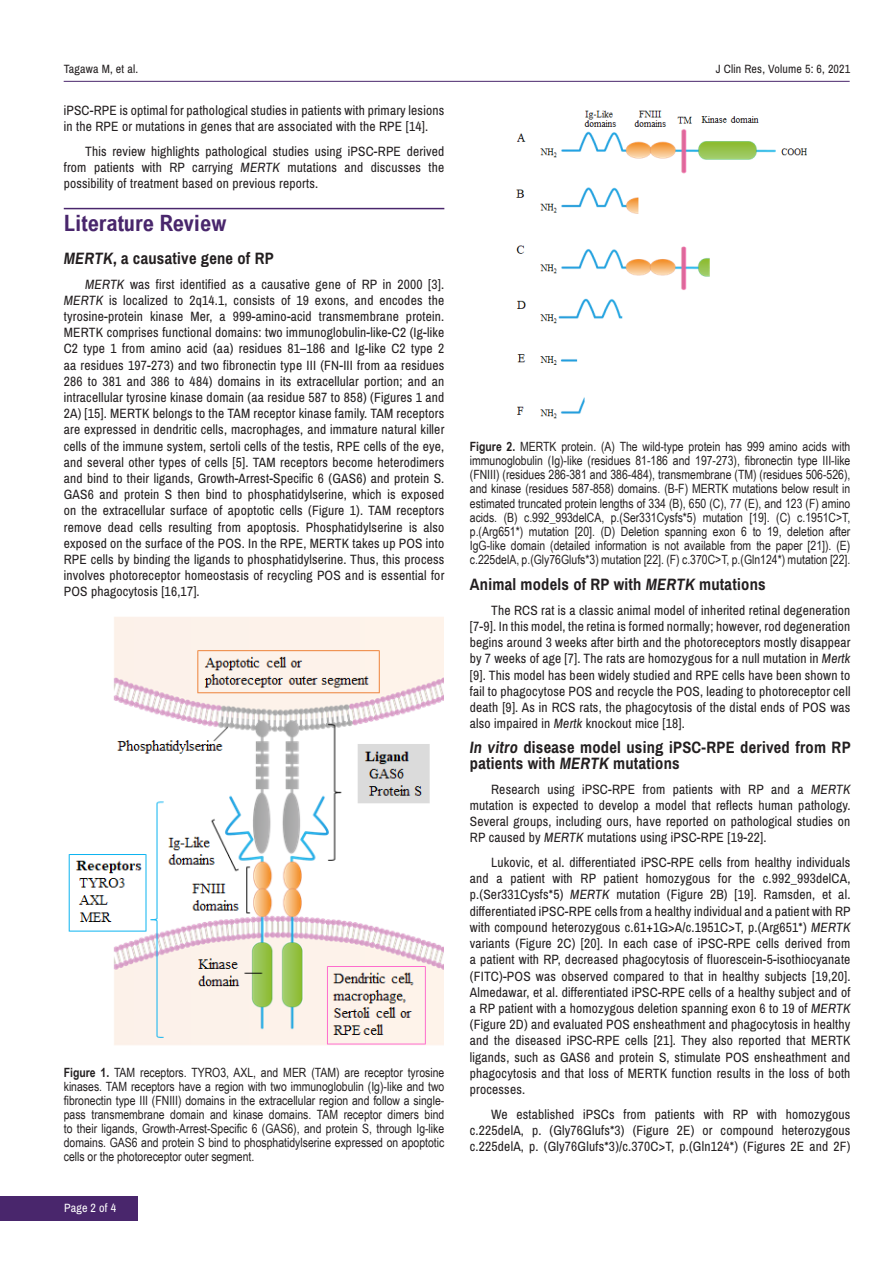
<style>
.page{position:relative;width:893px;height:1263px;background:#fff}
.page>*{position:absolute;margin:0;border:0;box-sizing:border-box;transform-origin:0 0}
.Hedding{font:700 condensed 22.5px "Arial";color:#49266c}
.t1{font:700 16.5px/16.2px "Archivo Narrow";letter-spacing:.015em;color:#231f20}
.t2{font:13.5px/16.2px "Archivo Narrow";letter-spacing:.015em;color:#231f20;text-align:justify}
.t3{font:12.75px/14px "Arial Narrow";color:#231f20;text-align:justify}
.t4{font:12px "Archivo Narrow";letter-spacing:.015em;color:#231f20}
.t5{font:12px "Archivo Narrow";letter-spacing:.015em;color:#fff}
.s1{font-style:italic}
.s2{font-weight:700}
</style>
<div class="page">
<hr style="left:64px;top:81px;width:786px;height:1px;background:#49266c">
<div style="left:0;top:1196px;width:137px;height:24px;background:#49266c"></div>
<hr style="left:64px;top:208px;width:380px;height:1px;background:#49266c">
<img style="left:68px;top:617px;width:375px;height:428px">
<img style="left:516px;top:110px;width:291px;height:309px">
<p class="t4" style="left:64px;top:61px;width:76px">Tagawa M, et al.</p>
<p class="t4" style="left:716px;top:61px;width:136px">J Clin Res, Volume 5: 6, 2021</p>
<p class="t2" style="left:64px;top:102px;width:382px">iPSC-RPE is optimal for pathological studies in patients with primary lesions in the RPE or mutations in genes that are associated with the RPE [14].</p>
<p class="t2" style="left:64px;top:143px;width:382px;text-indent:21px">This review highlights pathological studies using iPSC-RPE derived from patients with RP carrying <span class="s1">MERTK</span> mutations and discusses the possibility of treatment based on previous reports.</p>
<p class="Hedding" style="left:64px;top:210px;width:164px">Literature Review</p>
<p class="t1" style="left:64px;top:250px;width:211px"><span class="s1">MERTK</span>, a causative gene of RP</p>
<p class="t2" style="left:64px;top:276px;width:382px;text-indent:21px"><span class="s1">MERTK</span> was first identified as a causative gene of RP in 2000 [3].<br><span class="s1">MERTK</span> is localized to 2q14.1, consists of 19 exons, and encodes the tyrosine-protein kinase Mer, a 999-amino-acid transmembrane protein.<br>MERTK comprises functional domains: two immunoglobulin-like-C2 (Ig-like C2 type 1 from amino acid (aa) residues 81–186 and Ig-like C2 type 2 aa residues 197-273) and two fibronectin type III (FN-III from aa residues 286 to 381 and 386 to 484) domains in its extracellular portion; and an intracellular tyrosine kinase domain (aa residue 587 to 858) (Figures 1 and 2A) [15]. MERTK belongs to the TAM receptor kinase family. TAM receptors are expressed in dendritic cells, macrophages, and immature natural killer cells of the immune system, sertoli cells of the testis, RPE cells of the eye, and several other types of cells [5]. TAM receptors become heterodimers and bind to their ligands, Growth-Arrest-Specific 6 (GAS6) and protein S.<br>GAS6 and protein S then bind to phosphatidylserine, which is exposed on the extracellular surface of apoptotic cells (Figure 1). TAM receptors remove dead cells resulting from apoptosis. Phosphatidylserine is also exposed on the surface of the POS. In the RPE, MERTK takes up POS into RPE cells by binding the ligands to phosphatidylserine. Thus, this process involves photoreceptor homeostasis of recycling POS and is essential for POS phagocytosis [16,17].</p>
<p class="t3" style="left:64px;top:1065px;width:382px"><span class="s2">Figure 1.</span> TAM receptors. TYRO3, AXL, and MER (TAM) are receptor tyrosine kinases. TAM receptors have a region with two immunoglobulin (Ig)-like and two fibronectin type III (FNIII) domains in the extracellular region and follow a single&shy;pass transmembrane domain and kinase domains. TAM receptor dimers bind to their ligands, Growth-Arrest-Specific 6 (GAS6), and protein S, through Ig-like domains. GAS6 and protein S bind to phosphatidylserine expressed on apoptotic cells or the photoreceptor outer segment.</p>
<p class="t5" style="left:64px;top:1201px;width:54px">Page 2 of 4</p>
<p class="t3" style="left:470px;top:439px;width:382px"><span class="s2">Figure 2.</span> MERTK protein. (A) The wild-type protein has 999 amino acids with immunoglobulin (Ig)-like (residues 81-186 and 197-273), fibronectin type III-like (FNIII) (residues 286-381 and 386-484), transmembrane (TM) (residues 506-526), and kinase (residues 587-858) domains. (B-F) MERTK mutations below result in estimated truncated protein lengths of 334 (B), 650 (C), 77 (E), and 123 (F) amino acids. (B) c.992_993delCA, p.(Ser331Cysfs*5) mutation [19]. (C) c.1951C&gt;T, p.(Arg651*) mutation [20]. (D) Deletion spanning exon 6 to 19, deletion after IgG-like domain (detailed information is not available from the paper [21]). (E) c.225delA, p.(Gly76Glufs*3) mutation [22]. (F) c.370C&gt;T, p.(Gln124*) mutation [22].</p>
<p class="t1" style="left:470px;top:576px;width:297px">Animal models of RP with <span class="s1">MERTK</span> mutations</p>
<p class="t2" style="left:470px;top:602px;width:382px;text-indent:21px">The RCS rat is a classic animal model of inherited retinal degeneration [7-9]. In this model, the retina is formed normally; however, rod degeneration begins around 3 weeks after birth and the photoreceptors mostly disappear by 7 weeks of age [7]. The rats are homozygous for a null mutation in <span class="s1">Mertk </span>[9]. This model has been widely studied and RPE cells have been shown to fail to phagocytose POS and recycle the POS, leading to photoreceptor cell death [9]. As in RCS rats, the phagocytosis of the distal ends of POS was also impaired in <span class="s1">Mertk</span> knockout mice [18].</p>
<p class="t1" style="left:470px;top:739px;width:382px"><span class="s1">In vitro</span> disease model using iPSC-RPE derived from RP patients with <span class="s1">MERTK</span> mutations</p>
<p class="t2" style="left:470px;top:781px;width:382px;text-indent:21px">Research using iPSC-RPE from patients with RP and a <span class="s1">MERTK </span>mutation is expected to develop a model that reflects human pathology.<br>Several groups, including ours, have reported on pathological studies on RP caused by <span class="s1">MERTK</span> mutations using iPSC-RPE [19-22].</p>
<p class="t2" style="left:470px;top:854px;width:382px;text-indent:21px">Lukovic, et al. differentiated iPSC-RPE cells from healthy individuals and a patient with RP patient homozygous for the c.992_993delCA, p.(Ser331Cysfs*5) <span class="s1">MERTK</span> mutation (Figure 2B) [19]. Ramsden, et al. differentiated iPSC-RPE cells from a healthy individual and a patient with RP with compound heterozygous c.61+1G&gt;A/c.1951C&gt;T, p.(Arg651*) <span class="s1">MERTK </span>variants (Figure 2C) [20]. In each case of iPSC-RPE cells derived from a patient with RP, decreased phagocytosis of fluorescein-5-isothiocyanate (FITC)-POS was observed compared to that in healthy subjects [19,20].<br>Almedawar, et al. differentiated iPSC-RPE cells of a healthy subject and of a RP patient with a homozygous deletion spanning exon 6 to 19 of <span class="s1">MERTK </span>(Figure 2D) and evaluated POS ensheathment and phagocytosis in healthy and the diseased iPSC-RPE cells [21]. They also reported that MERTK ligands, such as GAS6 and protein S, stimulate POS ensheathment and phagocytosis and that loss of MERTK function results in the loss of both processes.</p>
<p class="t2" style="left:470px;top:1106px;width:382px;text-indent:21px">We established iPSCs from patients with RP with homozygous c.225delA, p. (Gly76Glufs*3) (Figure 2E) or compound heterozygous c.225delA, p. (Gly76Glufs*3)/c.370C&gt;T, p.(Gln124*) (Figures 2E and 2F)</p>
</div>
